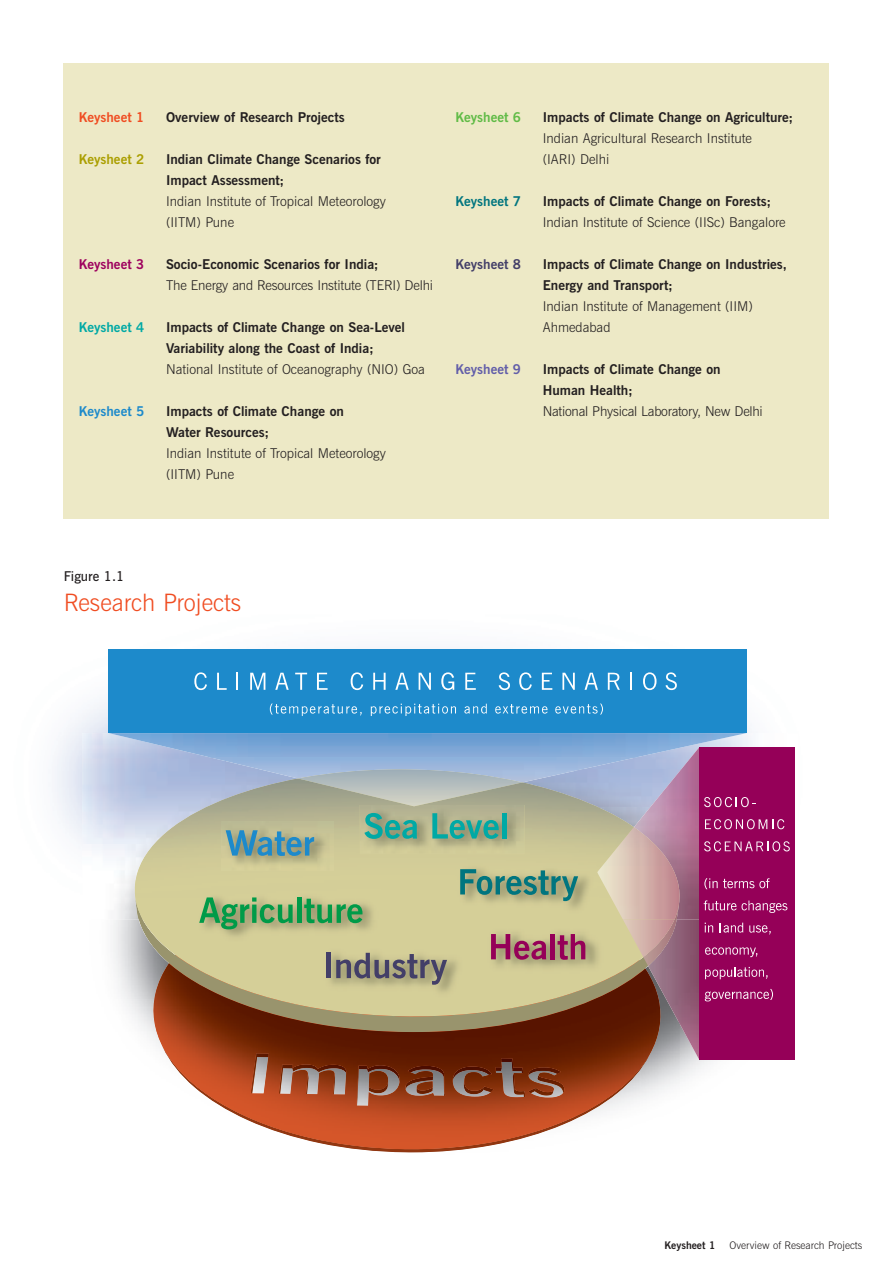
<style>
.page{position:relative;width:893px;height:1263px;background:#fff}
.page>*{position:absolute;margin:0;border:0;box-sizing:border-box;transform-origin:0 0}
.t1{font:300 24px "News Gothic BT";color:#f04d22}
.t2{font:700 13.5px/21px "News Gothic BT";color:#231f20}
.t3{font:300 13.5px/21px "News Gothic BT";color:#231f20}
.t4{font:300 13.5px "News Gothic BT";letter-spacing:-.02em;color:#231f20}
.t5{font:700 13.5px "News Gothic BT";color:#f04d22}
.t6{font:700 13.5px "News Gothic BT";color:#ab9f01}
.t7{font:700 13.5px "News Gothic BT";color:#9e015e}
.t8{font:700 13.5px "News Gothic BT";color:#00a9a5}
.t9{font:700 13.5px "News Gothic BT";color:#1d8acb}
.t10{font:700 13.5px "News Gothic BT";color:#60bb46}
.t11{font:700 13.5px "News Gothic BT";color:#00757f}
.t12{font:700 13.5px "News Gothic BT";color:#433f68}
.t13{font:700 13.5px "News Gothic BT";color:#625ea9}
.t14{font:600 13.5px "News Gothic BT";color:#231f20}
.t15{font:300 10.5px "News Gothic BT";color:#231f20}
.t16{font:700 10.5px "News Gothic BT";color:#231f20}
</style>
<div class="page">
<img style="left:356px;top:1149px;width:111px;height:3px">
<img style="left:151px;top:1033px;width:512px;height:116px">
<svg style="left:135px;top:1018px;width:508px;height:15px;background:#7c4a2d"></svg>
<svg style="left:132px;top:919px;width:511px;height:99px;background:#b7a67a"></svg>
<img style="left:58px;top:649px;width:79px;height:106px">
<img style="left:137px;top:647px;width:610px;height:3px">
<img style="left:133px;top:778px;width:501px;height:141px">
<img style="left:195px;top:890px;width:186px;height:55px">
<svg style="left:199px;top:897px;width:94px;height:32px;background:#7dae72"></svg>
<hr style="left:297px;top:897px;width:4px;height:26px;background:#009b48">
<svg style="left:304px;top:899px;width:58px;height:24px"></svg>
<img style="left:322px;top:945px;width:143px;height:55px">
<div style="left:326px;top:953px;width:5px;height:25px;background:#433f68"></div>
<svg style="left:336px;top:953px;width:111px;height:32px;background:#95917d"></svg>
<div style="left:109px;top:650px;width:638px;height:83px;background:#1d8acb"></div>
<svg style="left:194px;top:672px;width:13px;height:18px"></svg>
<svg style="left:217px;top:673px;width:10px;height:17px"></svg>
<svg style="left:237px;top:673px;width:1px;height:17px"></svg>
<svg style="left:250px;top:673px;width:15px;height:17px"></svg>
<svg style="left:275px;top:673px;width:14px;height:17px"></svg>
<svg style="left:295px;top:673px;width:12px;height:17px"></svg>
<svg style="left:317px;top:673px;width:11px;height:17px"></svg>
<svg style="left:351px;top:672px;width:12px;height:18px"></svg>
<svg style="left:373px;top:673px;width:13px;height:17px"></svg>
<svg style="left:395px;top:673px;width:14px;height:17px"></svg>
<svg style="left:419px;top:673px;width:12px;height:17px"></svg>
<svg style="left:441px;top:672px;width:13px;height:18px"></svg>
<svg style="left:465px;top:673px;width:11px;height:17px"></svg>
<svg style="left:499px;top:672px;width:11px;height:18px"></svg>
<svg style="left:519px;top:672px;width:13px;height:18px"></svg>
<svg style="left:542px;top:673px;width:10px;height:17px"></svg>
<svg style="left:562px;top:673px;width:13px;height:17px"></svg>
<svg style="left:585px;top:673px;width:13px;height:17px"></svg>
<svg style="left:608px;top:673px;width:12px;height:17px"></svg>
<svg style="left:630px;top:673px;width:2px;height:17px"></svg>
<svg style="left:643px;top:672px;width:13px;height:18px"></svg>
<svg style="left:665px;top:672px;width:12px;height:18px"></svg>
<svg style="left:270px;top:703px;width:92px;height:13px"></svg>
<svg style="left:371px;top:704px;width:85px;height:12px"></svg>
<svg style="left:464px;top:704px;width:23px;height:9px"></svg>
<svg style="left:495px;top:704px;width:53px;height:10px"></svg>
<svg style="left:555px;top:703px;width:48px;height:11px"></svg>
<img style="left:109px;top:733px;width:638px;height:25px">
<img style="left:179px;top:757px;width:455px;height:25px">
<img style="left:298px;top:769px;width:225px;height:36px">
<img style="left:643px;top:919px;width:56px;height:141px">
<svg style="left:623px;top:919px;width:54px;height:47px;background:#bfa196"></svg>
<img style="left:634px;top:747px;width:65px;height:172px">
<img style="left:634px;top:827px;width:47px;height:92px">
<img style="left:221px;top:822px;width:112px;height:49px">
<svg style="left:226px;top:830px;width:88px;height:26px;background:#709da2"></svg>
<img style="left:360px;top:805px;width:165px;height:49px">
<svg style="left:364px;top:813px;width:53px;height:26px"></svg>
<svg style="left:432px;top:813px;width:67px;height:26px;background:#6ba991"></svg>
<hr style="left:502px;top:813px;width:4px;height:25px;background:#00a9a5">
<img style="left:456px;top:861px;width:141px;height:56px">
<svg style="left:460px;top:869px;width:118px;height:32px;background:#7fa184"></svg>
<img style="left:486px;top:925px;width:118px;height:50px">
<svg style="left:491px;top:934px;width:55px;height:26px"></svg>
<div style="left:550px;top:934px;width:5px;height:25px;background:#950058"></div>
<svg style="left:558px;top:934px;width:27px;height:26px"></svg>
<div style="left:699px;top:747px;width:96px;height:313px;background:#950058"></div>
<svg style="left:704px;top:797px;width:51px;height:10px"></svg>
<svg style="left:705px;top:819px;width:79px;height:10px"></svg>
<svg style="left:704px;top:841px;width:86px;height:10px"></svg>
<svg style="left:704px;top:878px;width:66px;height:11px"></svg>
<svg style="left:704px;top:900px;width:83px;height:13px"></svg>
<svg style="left:705px;top:923px;width:8px;height:9px"></svg>
<svg style="left:720px;top:923px;width:23px;height:9px"></svg>
<svg style="left:749px;top:925px;width:22px;height:9px"></svg>
<svg style="left:705px;top:947px;width:52px;height:10px"></svg>
<svg style="left:705px;top:989px;width:68px;height:12px"></svg>
<svg style="left:705px;top:967px;width:62px;height:12px"></svg>
<div style="left:64px;top:64px;width:765px;height:455px;background:#ede9c6"></div>
<p class="t5" style="left:79px;top:112px;width:67px">Keysheet 1</p>
<p class="t2" style="left:166px;top:108px;width:180px">Overview of Research Projects</p>
<p class="t6" style="left:79px;top:154px;width:67px">Keysheet 2</p>
<p class="t2" style="left:166px;top:150px;width:216px">Indian Climate Change Scenarios for<br>Impact Assessment;</p>
<p class="t3" style="left:166px;top:192px;width:221px">Indian Institute of Tropical Meteorology (IITM) Pune</p>
<p class="t7" style="left:79px;top:259px;width:67px">Keysheet 3</p>
<p class="t2" style="left:166px;top:255px;width:214px">Socio-Economic Scenarios for India;</p>
<p class="t3" style="left:166px;top:276px;width:269px">The Energy and Resources Institute (TERI) Delhi</p>
<p class="t8" style="left:79px;top:322px;width:67px">Keysheet 4</p>
<p class="t2" style="left:166px;top:318px;width:241px">Impacts of Climate Change on Sea-Level<br>Variability along the Coast of India;</p>
<p class="t3" style="left:166px;top:360px;width:260px">National Institute of Oceanography (NIO) Goa</p>
<p class="t9" style="left:79px;top:406px;width:67px">Keysheet 5</p>
<p class="t2" style="left:166px;top:402px;width:179px">Impacts of Climate Change on<br>Water Resources;</p>
<p class="t3" style="left:166px;top:444px;width:221px">Indian Institute of Tropical Meteorology (IITM) Pune</p>
<p class="t10" style="left:455px;top:112px;width:67px">Keysheet 6</p>
<p class="t2" style="left:543px;top:108px;width:252px">Impacts of Climate Change on Agriculture;</p>
<p class="t3" style="left:543px;top:129px;width:211px">Indian Agricultural Research Institute (IARI) Delhi</p>
<p class="t11" style="left:455px;top:196px;width:67px">Keysheet 7</p>
<p class="t2" style="left:543px;top:192px;width:230px">Impacts of Climate Change on Forests;</p>
<p class="t3" style="left:543px;top:213px;width:244px">Indian Institute of Science (IISc) Bangalore</p>
<p class="t12" style="left:455px;top:259px;width:67px">Keysheet 8</p>
<p class="t2" style="left:543px;top:255px;width:246px">Impacts of Climate Change on Industries,<br>Energy and Transport;</p>
<p class="t3" style="left:543px;top:297px;width:212px">Indian Institute of Management (IIM)<br>Ahmedabad</p>
<p class="t13" style="left:455px;top:364px;width:67px">Keysheet 9</p>
<p class="t2" style="left:543px;top:360px;width:179px">Impacts of Climate Change on<br>Human Health;</p>
<p class="t4" style="left:543px;top:406px;width:222px">National Physical Laboratory, New Delhi</p>
<p class="t14" style="left:64px;top:571px;width:62px">Figure 1.1</p>
<h1 class="t1" style="left:64px;top:593px;width:179px">Research Projects</h1>
<p class="t16" style="left:664px;top:1242px;width:53px">Keysheet 1</p>
<p class="t15" style="left:729px;top:1242px;width:134px">Overview of Research Projects</p>
</div>
